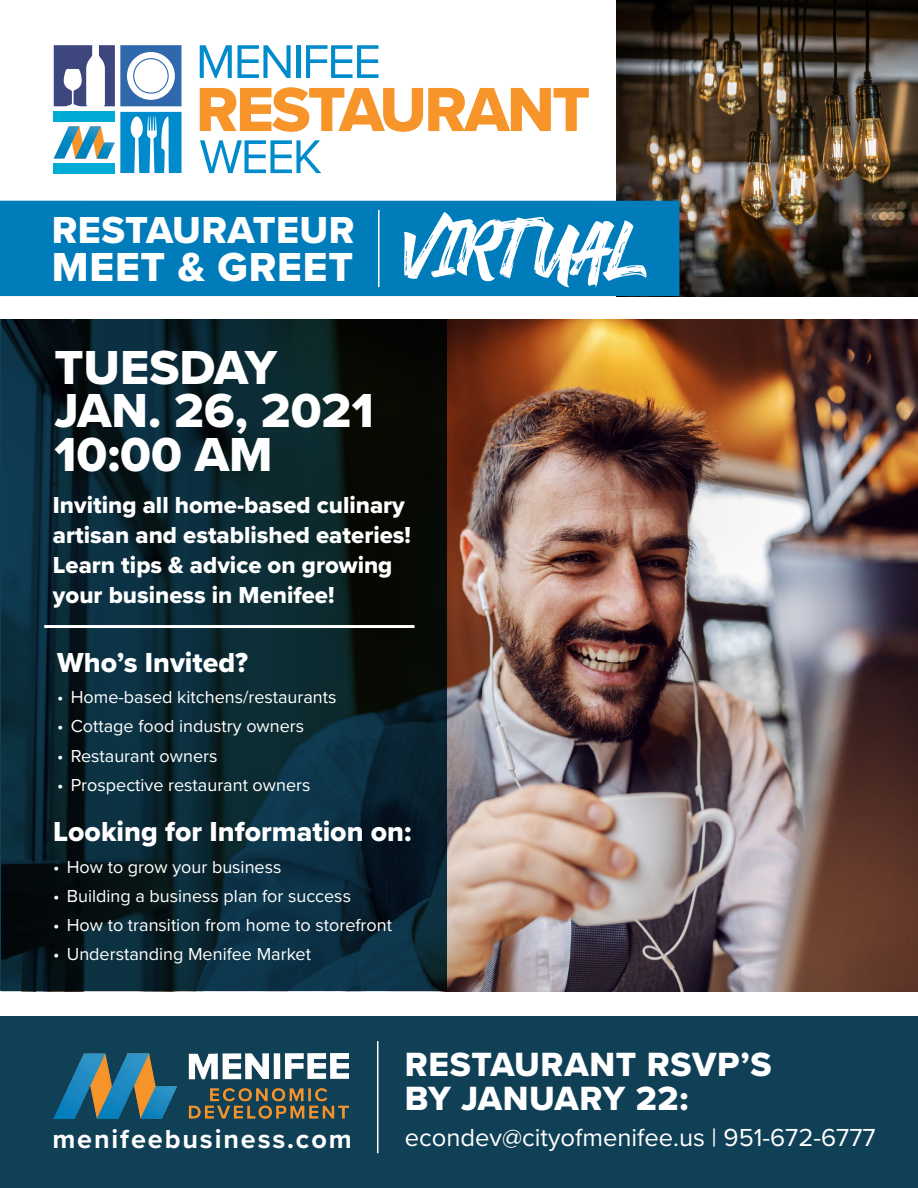
<style>
.page{position:relative;width:918px;height:1188px;background:#fff}
.page>*{position:absolute;margin:0;border:0;box-sizing:border-box;transform-origin:0 0}
.t1{font:61.2px "Bellatiez";letter-spacing:.01em;color:#fff}
.t2{font:49.5px/43.5px "Proxima Nova Extrabld";color:#fff}
.t3{font:42px "Proxima Nova Extrabld";letter-spacing:.02em;color:#fff}
.t4{font:39px "Proxima Nova Extrabld";letter-spacing:.01em;color:#fff}
.t5{font:34.8px/34.8px "Proxima Nova Extrabld";letter-spacing:.02em;color:#fff}
.t6{font:28.5px "Proxima Nova Extrabld";color:#fff}
.t7{font:700 27px "Proxima Nova";letter-spacing:.07em;color:#fff}
.t8{font:25.5px "Proxima Nova";color:#fff}
.t9{font:24px/30px "Proxima Nova Extrabld";color:#fff}
.t10{font:18px "Proxima Nova";color:#fff}
</style>
<div class="page">
<img style="left:447px;top:319px;width:471px;height:672px">
<svg style="left:0;top:319px;width:447px;height:672px;background:#09232d"></svg>
<img style="left:617px;top:0;width:301px;height:296px">
<div style="left:0;top:201px;width:679px;height:95px;background:#007cba"></div>
<div style="left:0;top:1016px;width:918px;height:172px;background:#104056"></div>
<hr style="left:377px;top:1041px;width:1px;height:112px;background:#fff">
<svg style="left:200px;top:45px;width:91px;height:33px"></svg>
<hr style="left:296px;top:45px;width:4px;height:33px;background:#008ccc">
<svg style="left:306px;top:45px;width:73px;height:33px"></svg>
<svg style="left:200px;top:140px;width:121px;height:33px"></svg>
<svg style="left:200px;top:87px;width:389px;height:45px"></svg>
<svg style="left:54px;top:45px;width:38px;height:61px"></svg>
<svg style="left:99px;top:45px;width:82px;height:61px"></svg>
<svg style="left:54px;top:112px;width:127px;height:61px"></svg>
<img style="left:53px;top:1053px;width:295px;height:66px">
<hr style="left:378px;top:210px;width:2px;height:77px;background:#fff">
<hr style="left:44px;top:625px;width:371px;height:3px;background:#fff">
<h3 class="t4" style="left:52px;top:201px;width:304px">RESTAURATEUR</h3>
<h3 class="t3" style="left:52px;top:235px;width:303px">MEET &amp; GREET</h3>
<h2 class="t2" style="left:54px;top:345px;width:321px">TUESDAY<br>JAN. 26, 2021<br>10:00 AM</h2>
<h1 class="t1" style="left:402px;top:216px;width:245px">VIRTUAL</h1>
<h3 class="t9" style="left:53px;top:489px;width:359px">Inviting all home-based culinary artisan and established eateries!<br>Learn tips &amp; advice on growing your business in Menifee!</h3>
<h3 class="t6" style="left:57px;top:641px;width:192px">Who’s Invited?</h3>
<p class="t10" style="left:57px;top:684px;width:281px">• Home-based kitchens/restaurants</p>
<p class="t10" style="left:57px;top:713px;width:248px">• Cottage food industry owners</p>
<p class="t10" style="left:57px;top:742px;width:162px">• Restaurant owners</p>
<p class="t10" style="left:57px;top:771px;width:255px">• Prospective restaurant owners</p>
<h3 class="t6" style="left:53px;top:810px;width:360px">Looking for Information on:</h3>
<p class="t10" style="left:53px;top:853px;width:230px">• How to grow your business</p>
<p class="t10" style="left:53px;top:883px;width:299px">• Building a business plan for success</p>
<p class="t10" style="left:53px;top:912px;width:340px">• How to transition from home to storefront</p>
<p class="t10" style="left:53px;top:941px;width:259px">• Understanding Menifee Market</p>
<h3 class="t5" style="left:405px;top:1046px;width:368px">RESTAURANT RSVP’S<br>BY JANUARY 22:</h3>
<h3 class="t7" style="left:52px;top:1119px;width:301px">menifeebusiness.com</h3>
<h3 class="t8" style="left:405px;top:1119px;width:472px">econdev@cityofmenifee.us | 951-672-6777</h3>
</div>
